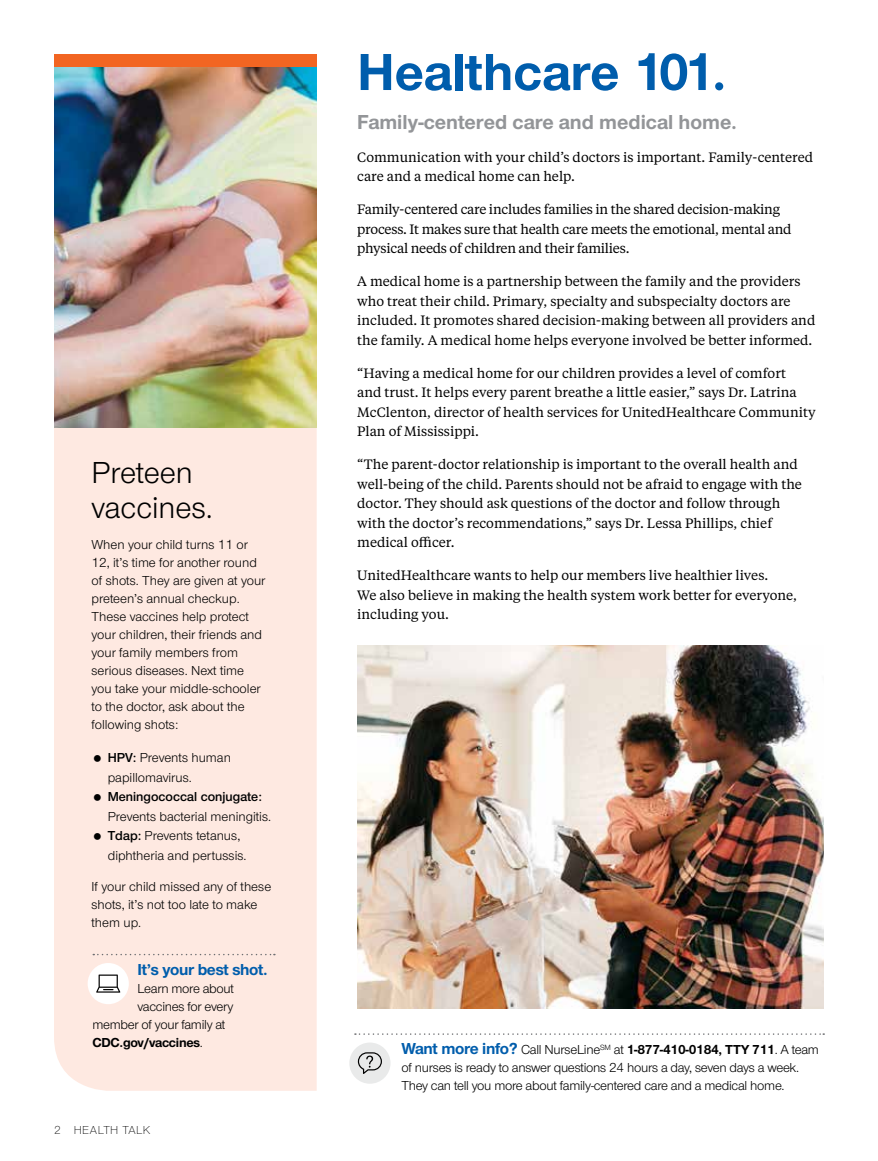
<style>
.page{position:relative;width:878px;height:1161px;background:#fff}
.page>*{position:absolute;margin:0;border:0;box-sizing:border-box;transform-origin:0 0}
.t1{font:700 54px "UHC Sans";color:#005dac}
.t2{font:31.5px/34.5px "UHC Sans";color:#000}
.t3{font:700 21px "UHC Sans";color:#939598}
.t4{font:700 16.5px "UHC Sans";letter-spacing:-.02em;color:#005dac}
.t5{font:13.5px/19.5px "UHC Serif Text";color:#000}
.t6{font:13.5px/18px "UHC Sans";color:#000}
.t7{font:13.5px/18px "UHC Sans";letter-spacing:-.02em;color:#000}
.t8{font:13.5px/19.5px "UHC Serif Text";letter-spacing:-.02em;color:#000}
.t9{font:600 13.5px "UHC Sans";color:#000}
.t10{font:700 13.5px "UHC Sans";letter-spacing:-.02em;color:#000}
.t11{font:300 12px "UHC Sans";letter-spacing:.04em;color:#000}
.s1{font-weight:600}
.s2{font-weight:400}
.s3{font-weight:700;font-size:16.5px;color:#005dac}
.s4{font-weight:700}
</style>
<div class="page">
<div style="left:54px;top:427px;width:262px;height:664px;background:#fee9e1"></div>
<div style="left:54px;top:54px;width:262px;height:14px;background:#f26522"></div>
<svg style="left:93px;top:954px;width:182px;height:1px"></svg>
<div style="left:88px;top:963px;width:41px;height:41px;background:#fff;border-radius:50%"></div>
<svg style="left:96px;top:975px;width:24px;height:18px"></svg>
<img style="left:54px;top:68px;width:262px;height:359px">
<img style="left:357px;top:645px;width:467px;height:363px">
<svg style="left:355px;top:1033px;width:469px;height:2px"></svg>
<div style="left:349px;top:1043px;width:41px;height:41px;background:#e9eaea;border-radius:50%"></div>
<svg style="left:358px;top:1052px;width:24px;height:22px"></svg>
<h2 class="t2" style="left:92px;top:455px;width:123px">Preteen vaccines.</h2>
<p class="t6" style="left:92px;top:535px;width:175px">When your child turns 11 or<br>12, it’s time for another round of shots. They are given at your preteen’s annual checkup.<br>These vaccines help protect your children, their friends and your family members from serious diseases. Next time you take your middle-schooler to the doctor, ask about the following shots:</p>
<p class="t6" style="left:108px;top:748px;width:125px;line-height:19.5px"><span class="s1">HPV:</span> Prevents human papillomavirus.</p>
<p class="t9" style="left:108px;top:788px;width:156px">Meningococcal conjugate:</p>
<p class="t6" style="left:108px;top:806px;width:165px;line-height:19.5px">Prevents bacterial meningitis.<br><span class="s1">Tdap:</span> Prevents tetanus, diphtheria and pertussis.</p>
<p class="t6" style="left:92px;top:877px;width:181px">If your child missed any of these shots, it’s not too late to make them up.</p>
<p class="t4" style="left:137px;top:958px;width:132px">It’s your best shot.</p>
<p class="t7" style="left:137px;top:979px;width:98px">Learn more about</p>
<p class="t7" style="left:137px;top:997px;width:97px">vaccines for every</p>
<p class="t7" style="left:92px;top:1015px;width:134px">member of your family at</p>
<p class="t10" style="left:92px;top:1033px;width:112px">CDC.gov/vaccines<span class="s2">.</span></p>
<p class="t11" style="left:54px;top:1122px;width:98px">2 HEALTH TALK</p>
<h1 class="t1" style="left:357px;top:36px;width:371px">Healthcare 101.</h1>
<h3 class="t3" style="left:357px;top:108px;width:381px">Family-centered care and medical home.</h3>
<p class="t5" style="left:357px;top:147px;width:457px">Communication with your child’s doctors is important. Family-centered care and a medical home can help.</p>
<p class="t8" style="left:357px;top:199px;width:436px">Family-centered care includes families in the shared decision-making process. It makes sure that health care meets the emotional, mental and physical needs of children and their families.</p>
<p class="t5" style="left:357px;top:271px;width:459px">A medical home is a partnership between the family and the providers who treat their child. Primary, specialty and subspecialty doctors are included. It promotes shared decision-making between all providers and the family. A medical home helps everyone involved be better informed.</p>
<p class="t5" style="left:357px;top:363px;width:460px">“Having a medical home for our children provides a level of comfort<br>and trust. It helps every parent breathe a little easier,” says Dr. Latrina McClenton, director of health services for UnitedHealthcare Community Plan of Mississippi.</p>
<p class="t5" style="left:357px;top:454px;width:446px">“The parent-doctor relationship is important to the overall health and well-being of the child. Parents should not be afraid to engage with the doctor. They should ask questions of the doctor and follow through with the doctor’s recommendations,” says Dr. Lessa Phillips, chief medical officer.</p>
<p class="t5" style="left:357px;top:565px;width:441px">UnitedHealthcare wants to help our members live healthier lives.<br>We also believe in making the health system work better for everyone, including you.</p>
<p class="t7" style="left:401px;top:1041px;width:419px"><span class="s3">Want more info?</span> Call NurseLine<sup>SM</sup> at <span class="s4">1-877-410-0184, TTY 711</span>. A team of nurses is ready to answer questions 24 hours a day, seven days a week.<br>They can tell you more about family-centered care and a medical home.</p>
</div>
